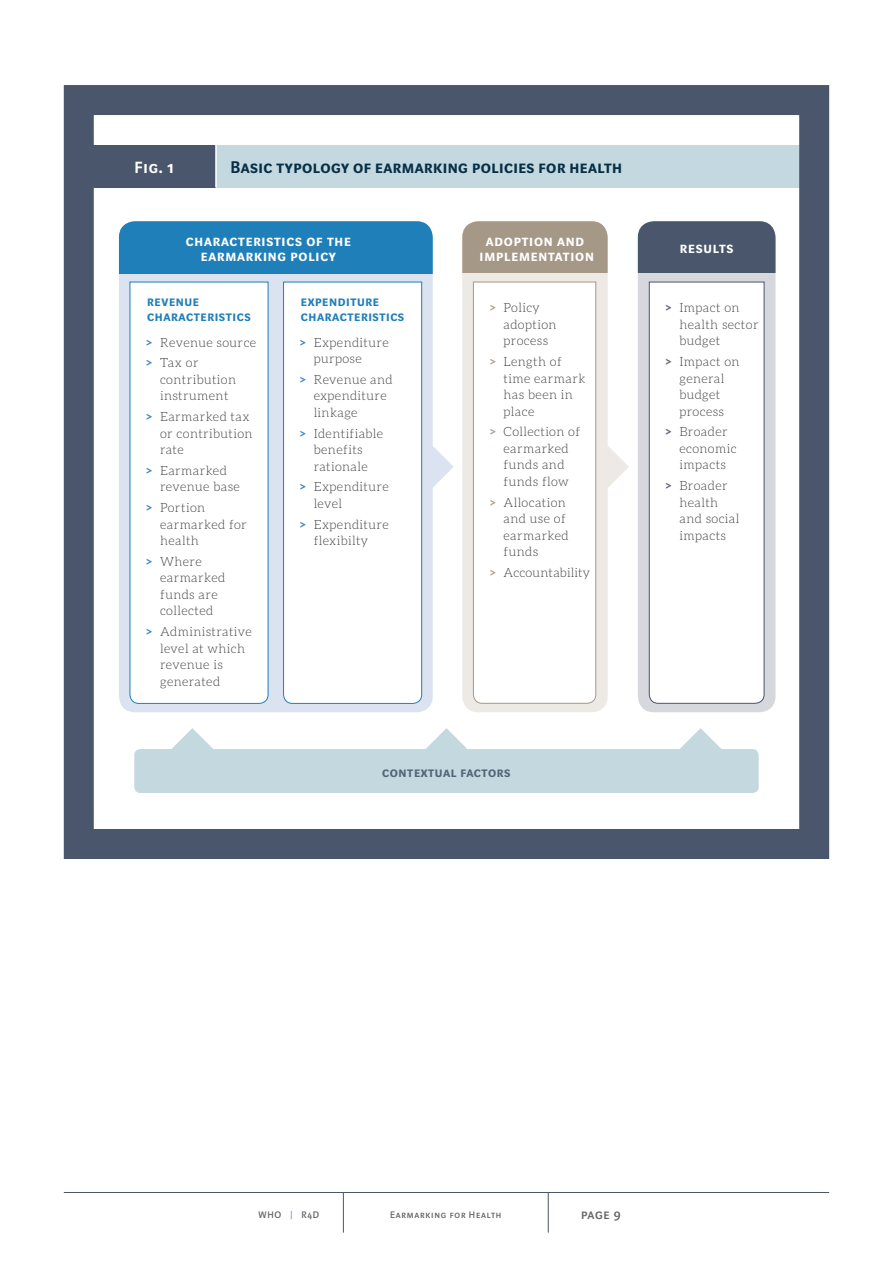
<style>
.page{position:relative;width:893px;height:1263px;background:#fff}
.page>*{position:absolute;margin:0;border:0;box-sizing:border-box;transform-origin:0 0}
.t1{font:18.75px "Marat Sans Demibold Small Caps";letter-spacing:.025em;color:#062f46}
.t2{font:18px "Marat Sans Demibold Small Caps";color:#fff}
.t3{font:16.5px/15px "Marat Sans Demibold Small Caps";letter-spacing:.05em;color:#fff;text-align:center}
.t4{font:15px/15px "Marat Sans Demibold Small Caps";letter-spacing:.04em;color:#1f7fb9}
.t5{font:15px "Marat Sans Demibold Small Caps";letter-spacing:.04em;color:#516576}
.t6{font:15px "Marat Sans Medium Small Caps";color:#636466}
.t7{font:300 12.75px/16.5px "Aleo";letter-spacing:.03em;color:#414042}
.t8{font:10.5px "Marat Sans Medium Small Caps";letter-spacing:.075em;color:#636466}
.s1{font-weight:700;color:#4188be}
.s2{font-weight:700;color:#aea090}
.s3{font-weight:700;color:#5d6679}
.s4{color:#6496c6}
</style>
<div class="page">
<hr style="left:64px;top:1192px;width:765px;height:1px;background:#49566b">
<hr style="left:343px;top:1192px;width:1px;height:40px;background:#49566b">
<hr style="left:548px;top:1192px;width:1px;height:40px;background:#49566b">
<div style="left:92px;top:145px;width:124px;height:42px;background:#49566b"></div>
<div style="left:216px;top:145px;width:586px;height:42px;background:#c4d8df"></div>
<hr style="left:215px;top:145px;width:2px;height:42px;background:#fff">
<div style="left:64px;top:85px;width:765px;height:774px;border:30px solid #49566b"></div>
<svg style="left:433px;top:446px;width:21px;height:41px"></svg>
<div style="left:119px;top:221px;width:314px;height:491px;background:#dbe3f0;border-radius:16px"></div>
<div style="left:119px;top:221px;width:314px;height:52px;background:#1f7fb9"></div>
<div style="left:462px;top:221px;width:146px;height:491px;background:#ede9e5;border-radius:16px"></div>
<div style="left:462px;top:221px;width:146px;height:52px;background:#a69887"></div>
<div style="left:638px;top:221px;width:137px;height:491px;background:#d7d8dd;border-radius:16px"></div>
<div style="left:638px;top:221px;width:137px;height:52px;background:#49566b"></div>
<svg style="left:129px;top:281px;width:140px;height:423px;background:#f0f6fa"></svg>
<svg style="left:608px;top:446px;width:21px;height:41px"></svg>
<div style="left:473px;top:281px;width:124px;height:423px;background:#fff"></div>
<div style="left:648px;top:281px;width:117px;height:423px;background:#fff"></div>
<div style="left:283px;top:281px;width:139px;height:423px;background:#fff"></div>
<div style="left:134px;top:749px;width:625px;height:44px;background:#c4d8df;border-radius:6px"></div>
<svg style="left:172px;top:728px;width:41px;height:21px"></svg>
<svg style="left:426px;top:728px;width:41px;height:21px"></svg>
<svg style="left:680px;top:728px;width:41px;height:21px"></svg>
<h2 class="t2" style="left:134px;top:158px;width:41px">Fig. 1</h2>
<h1 class="t1" style="left:230px;top:157px;width:393px">Basic typology of earmarking policies for health</h1>
<p class="t3" style="left:186px;top:234px;width:166px">characteristics of the earmarking policy</p>
<p class="t3" style="left:480px;top:233px;width:116px">adoption and implementation</p>
<p class="t3" style="left:680px;top:241px;width:55px">results</p>
<p class="t4" style="left:147px;top:295px;width:105px">revenue characteristics</p>
<p class="t7" style="left:147px;top:332px;width:111px;line-height:20.7px"><span class="s1">&gt;</span> Revenue source <span class="s1">&gt;</span> Tax or</p>
<p class="t7" style="left:160px;top:371px;width:78px">contribution instrument</p>
<p class="t7" style="left:160px;top:408px;width:94px;text-indent:-14px"><span class="s1">&gt;</span> Earmarked tax or contribution rate</p>
<p class="t7" style="left:160px;top:462px;width:81px;text-indent:-14px"><span class="s1">&gt;</span> Earmarked revenue base</p>
<p class="t7" style="left:160px;top:499px;width:88px;text-indent:-14px"><span class="s1">&gt;</span> Portion earmarked for health</p>
<p class="t7" style="left:160px;top:553px;width:67px;text-indent:-14px"><span class="s1">&gt;</span> Where earmarked funds are collected</p>
<p class="t7" style="left:160px;top:623px;width:93px;text-indent:-14px"><span class="s1">&gt;</span> Administrative level at which revenue is generated</p>
<p class="t4" style="left:301px;top:295px;width:105px">expenditure characteristics</p>
<p class="t7" style="left:314px;top:334px;width:76px;text-indent:-14px"><span class="s1">&gt;</span> Expenditure purpose</p>
<p class="t7" style="left:314px;top:371px;width:81px;text-indent:-14px"><span class="s1">&gt;</span> Revenue and expenditure linkage</p>
<p class="t7" style="left:300px;top:425px;width:84px;text-align:center"><span class="s1">&gt;</span> Identifiable benefits rationale</p>
<p class="t7" style="left:314px;top:478px;width:76px;text-indent:-14px"><span class="s1">&gt;</span> Expenditure level</p>
<p class="t7" style="left:300px;top:516px;width:90px;text-align:center"><span class="s1">&gt;</span> Expenditure flexibilty</p>
<p class="t7" style="left:504px;top:299px;width:55px;text-indent:-14px"><span class="s2">&gt;</span> Policy adoption process</p>
<p class="t7" style="left:504px;top:353px;width:83px;text-indent:-14px"><span class="s2">&gt;</span> Length of time earmark has been in place</p>
<p class="t7" style="left:490px;top:423px;width:92px;text-align:center"><span class="s2">&gt;</span> Collection of earmarked funds and funds flow</p>
<p class="t7" style="left:504px;top:494px;width:67px;text-indent:-14px"><span class="s2">&gt;</span> Allocation and use of earmarked funds</p>
<p class="t7" style="left:490px;top:564px;width:102px"><span class="s2">&gt;</span> Accountability</p>
<p class="t5" style="left:382px;top:764px;width:130px">contextual factors</p>
<p class="t7" style="left:679px;top:299px;width:81px;text-indent:-14px"><span class="s3">&gt;</span> Impact on health sector budget</p>
<p class="t7" style="left:666px;top:353px;width:75px;text-align:center"><span class="s3">&gt;</span> Impact on general budget process</p>
<p class="t7" style="left:679px;top:423px;width:59px;text-indent:-14px"><span class="s3">&gt;</span> Broader economic impacts</p>
<p class="t7" style="left:679px;top:477px;width:61px;text-indent:-14px"><span class="s3">&gt;</span> Broader health and social impacts</p>
<p class="t8" style="left:258px;top:1209px;width:62px">WHO <span class="s4">|</span> R4D</p>
<p class="t8" style="left:390px;top:1209px;width:113px">Earmarking for Health</p>
<p class="t6" style="left:581px;top:1207px;width:41px">page 9</p>
</div>
